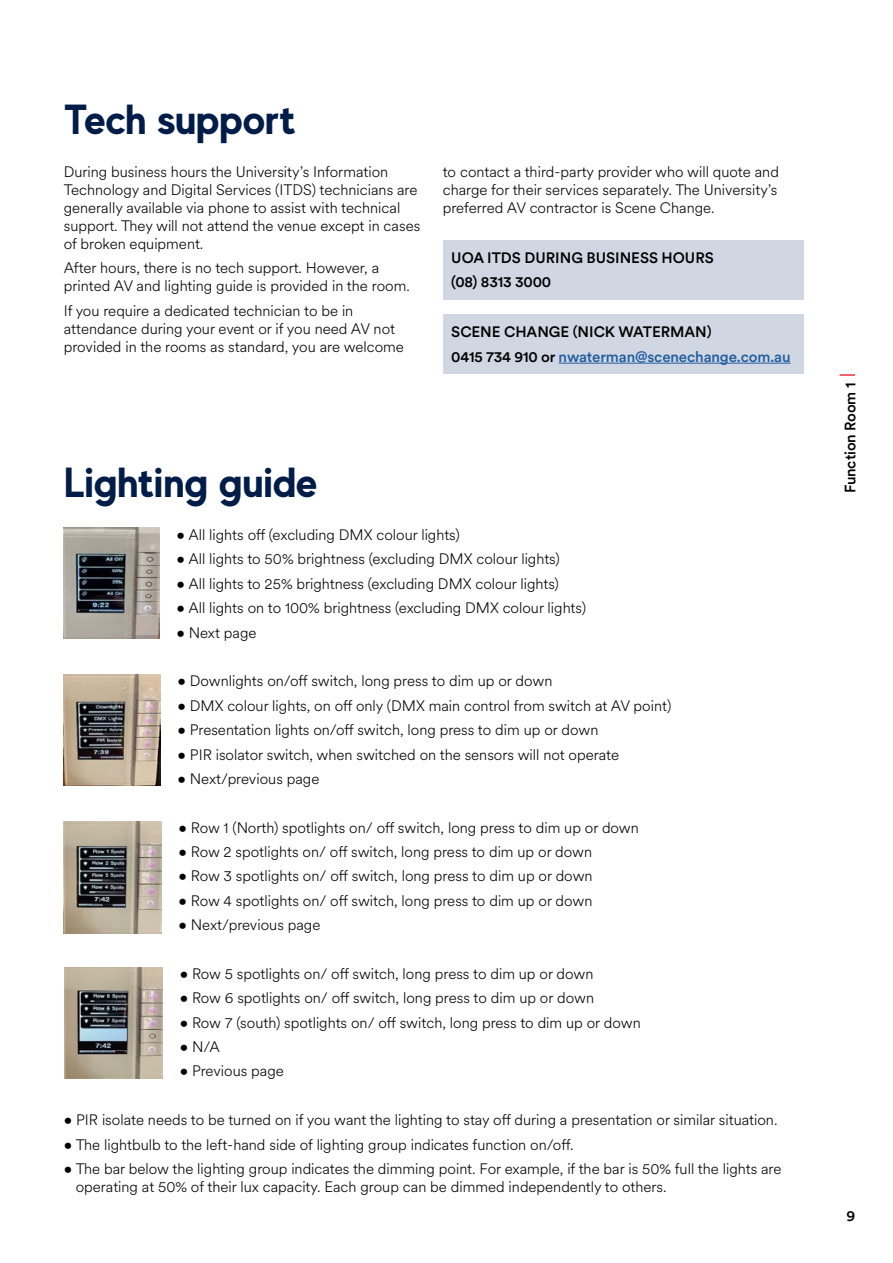
<style>
.page{position:relative;width:893px;height:1263px;background:#fff}
.page>*{position:absolute;margin:0;border:0;box-sizing:border-box;transform-origin:0 0}
.t1{font:700 42px "MADE Evolve Sans";color:#001c48}
.t2{font:300 15px/18px "Circular XX";color:#000}
.t3{font:500 15px/24.3px "Circular XX";letter-spacing:-.01em;color:#000}
.s1{color:#215e9e}
</style>
<div class="page">
<div style="left:443px;top:240px;width:361px;height:35px;background:#d1d6e3"></div>
<div style="left:443px;top:264px;width:361px;height:36px;background:#d1d6e3"></div>
<div style="left:443px;top:314px;width:361px;height:35px;background:#d1d6e3"></div>
<div style="left:443px;top:339px;width:361px;height:35px;background:#d1d6e3"></div>
<hr style="left:559px;top:363px;width:232px;height:1px;background:#215e9e">
<img style="left:64px;top:528px;width:95px;height:111px">
<img style="left:64px;top:675px;width:97px;height:111px">
<img style="left:64px;top:822px;width:98px;height:111px">
<img style="left:64px;top:968px;width:99px;height:111px">
<svg style="left:840px;top:374px;width:15px;height:2px"></svg>
<h1 class="t1" style="left:64px;top:92px;width:234px">Tech support</h1>
<p class="t2" style="left:64px;top:162px;width:358px">During business hours the University’s Information Technology and Digital Services (ITDS) technicians are generally available via phone to assist with technical support. They will not attend the venue except in cases of broken equipment.</p>
<p class="t2" style="left:64px;top:259px;width:348px">After hours, there is no tech support. However, a printed AV and lighting guide is provided in the room.</p>
<p class="t2" style="left:64px;top:301px;width:342px">If you require a dedicated technician to be in attendance during your event or if you need AV not provided in the rooms as standard, you are welcome</p>
<p class="t2" style="left:443px;top:162px;width:338px;text-align:justify">to contact a third-party provider who will quote and charge for their services separately. The University’s preferred AV contractor is Scene Change.</p>
<p class="t3" style="left:451px;top:245px;width:264px">UOA ITDS DURING BUSINESS HOURS (08) 8313 3000</p>
<p class="t3" style="left:451px;top:319px;width:341px">SCENE CHANGE (NICK WATERMAN)<br>0415 734 910 or <span class="s1">nwaterman@scenechange.com.au</span></p>
<h1 class="t1" style="left:64px;top:455px;width:255px">Lighting guide</h1>
<p class="t2" style="left:176px;top:525px;width:285px">• All lights off (excluding DMX colour lights)</p>
<p class="t2" style="left:176px;top:550px;width:385px">• All lights to 50% brightness (excluding DMX colour lights)</p>
<p class="t2" style="left:176px;top:574px;width:384px">• All lights to 25% brightness (excluding DMX colour lights)</p>
<p class="t2" style="left:176px;top:598px;width:411px">• All lights on to 100% brightness (excluding DMX colour lights)</p>
<p class="t2" style="left:176px;top:623px;width:82px">• Next page</p>
<p class="t2" style="left:178px;top:671px;width:376px">• Downlights on/off switch, long press to dim up or down</p>
<p class="t2" style="left:178px;top:696px;width:495px">• DMX colour lights, on off only (DMX main control from switch at AV point)</p>
<p class="t2" style="left:178px;top:720px;width:422px">• Presentation lights on/off switch, long press to dim up or down</p>
<p class="t2" style="left:178px;top:745px;width:443px">• PIR isolator switch, when switched on the sensors will not operate</p>
<p class="t2" style="left:178px;top:769px;width:143px">• Next/previous page</p>
<p class="t2" style="left:179px;top:818px;width:462px">• Row 1 (North) spotlights on/ off switch, long press to dim up or down</p>
<p class="t2" style="left:179px;top:842px;width:415px">• Row 2 spotlights on/ off switch, long press to dim up or down</p>
<p class="t2" style="left:179px;top:866px;width:416px">• Row 3 spotlights on/ off switch, long press to dim up or down</p>
<p class="t2" style="left:179px;top:891px;width:415px">• Row 4 spotlights on/ off switch, long press to dim up or down</p>
<p class="t2" style="left:179px;top:915px;width:143px">• Next/previous page</p>
<p class="t2" style="left:180px;top:964px;width:415px">• Row 5 spotlights on/ off switch, long press to dim up or down</p>
<p class="t2" style="left:180px;top:988px;width:416px">• Row 6 spotlights on/ off switch, long press to dim up or down</p>
<p class="t2" style="left:180px;top:1013px;width:463px">• Row 7 (south) spotlights on/ off switch, long press to dim up or down</p>
<p class="t2" style="left:180px;top:1037px;width:42px">• N/A</p>
<p class="t2" style="left:180px;top:1061px;width:106px">• Previous page</p>
<p class="t2" style="left:64px;top:1110px;width:715px">• PIR isolate needs to be turned on if you want the lighting to stay off during a presentation or similar situation.</p>
<p class="t2" style="left:64px;top:1135px;width:511px">• The lightbulb to the left-hand side of lighting group indicates function on/off.</p>
<p class="t2" style="left:76px;top:1159px;width:707px;text-indent:-12px">• The bar below the lighting group indicates the dimming point. For example, if the bar is 50% full the lights are operating at 50% of their lux capacity. Each group can be dimmed independently to others.</p>
<p class="t3" style="left:837px;top:493px;width:112px;rotate:-90deg">Function Room 1</p>
<p class="t3" style="left:846px;top:1202px;width:10px">9</p>
</div>
